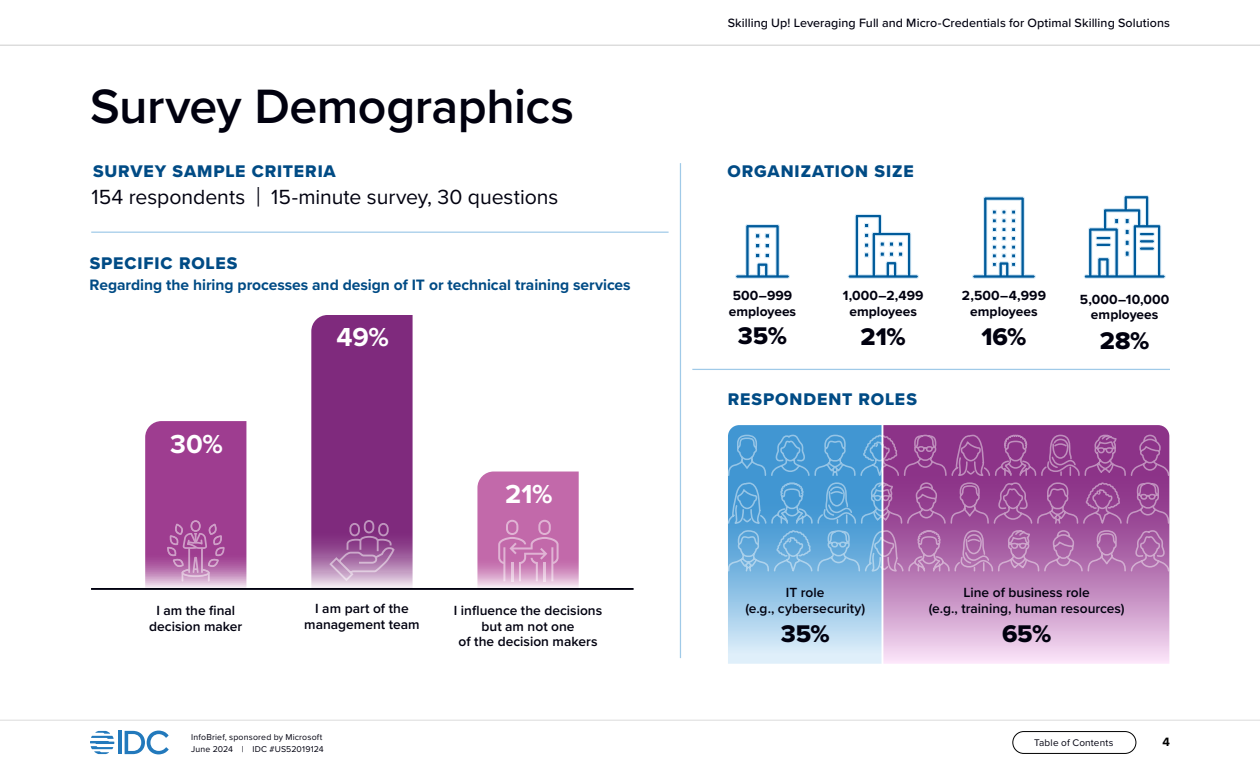
<style>
.page{position:relative;width:1260px;height:765px;background:#fff}
.page>*{position:absolute;margin:0;border:0;box-sizing:border-box;transform-origin:0 0}
.t1{font:600 50px "Proxima Nova";letter-spacing:-.01em;color:#01010f}
.t2{font:700 27px "Proxima Nova";color:#fff}
.t3{font:25px "Proxima Nova Extrabld";letter-spacing:-.005em;color:#01010f}
.t4{font:21.25px "Proxima Nova";color:#01010f}
.t5{font:17.5px "Proxima Nova Extrabld";letter-spacing:.05em;color:#004b85}
.t6{font:700 15.62px "Proxima Nova";letter-spacing:-.005em;color:#004b85}
.t7{font:600 13.75px/15.6px "Proxima Nova";color:#01010f;text-align:center}
.t8{font:700 13.75px/15.6px "Proxima Nova";color:#01010f;text-align:center}
.t9{font:500 12.5px "Proxima Nova";letter-spacing:.005em;color:#01010f}
.t10{font:700 12.5px "Proxima Nova";color:#000}
.t11{font:10px "Proxima Nova";letter-spacing:.015em;color:#01010f}
.t12{font:8.75px/12.5px "Proxima Nova";letter-spacing:.02em;color:#01010f}
.s1{font-size:27.62px}
</style>
<div class="page">
<hr style="left:0;top:720px;width:1260px;height:1px;background:#dbdbdb">
<hr style="left:118px;top:731px;width:4px;height:23px;background:#2279bc">
<svg style="left:125px;top:731px;width:44px;height:23px"></svg>
<svg style="left:90px;top:731px;width:24px;height:23px"></svg>
<div style="left:1013px;top:731px;width:123px;height:23px;border:1px solid #000;border-radius:11px"></div>
<hr style="left:0;top:45px;width:1260px;height:1px;background:#ccc">
<hr style="left:680px;top:163px;width:1px;height:495px;background:#4196d2">
<hr style="left:91px;top:232px;width:578px;height:1px;background:#4196d2">
<hr style="left:692px;top:369px;width:478px;height:1px;background:#4196d2">
<svg style="left:972px;top:196px;width:64px;height:83px"></svg>
<svg style="left:735px;top:224px;width:55px;height:55px"></svg>
<svg style="left:1084px;top:195px;width:82px;height:84px"></svg>
<svg style="left:847px;top:214px;width:72px;height:65px"></svg>
<hr style="left:91px;top:588px;width:543px;height:2px;background:#01010f">
<svg style="left:477px;top:472px;width:102px;height:116px"></svg>
<svg style="left:145px;top:421px;width:101px;height:167px"></svg>
<svg style="left:728px;top:425px;width:442px;height:239px"></svg>
<svg style="left:311px;top:315px;width:102px;height:273px"></svg>
<h1 class="t1" style="left:90px;top:77px;width:486px">Survey Demographics</h1>
<p class="t5" style="left:93px;top:158px;width:244px">SURVEY SAMPLE CRITERIA</p>
<h3 class="t4" style="left:92px;top:185px;width:468px">154 respondents <span class="s1">|</span> 15-minute survey, 30 questions</h3>
<p class="t5" style="left:90px;top:250px;width:149px">SPECIFIC ROLES</p>
<p class="t6" style="left:90px;top:274px;width:543px">Regarding the hiring processes and design of IT or technical training services</p>
<h2 class="t2" style="left:170px;top:423px;width:54px">30%</h2>
<p class="t7" style="left:149px;top:603px;width:95px">I am the final decision maker</p>
<h2 class="t2" style="left:337px;top:317px;width:54px">49%</h2>
<h2 class="t2" style="left:505px;top:474px;width:49px">21%</h2>
<p class="t7" style="left:304px;top:601px;width:117px">I am part of the management team</p>
<p class="t7" style="left:454px;top:603px;width:150px">I influence the decisions but am not one<br>of the decision makers</p>
<p class="t9" style="left:728px;top:15px;width:444px">Skilling Up! Leveraging Full and Micro-Credentials for Optimal Skilling Solutions</p>
<p class="t5" style="left:728px;top:158px;width:188px">ORGANIZATION SIZE</p>
<p class="t8" style="left:729px;top:287px;width:69px;text-align:left">500–999 employees</p>
<h3 class="t3" style="left:738px;top:317px;width:51px">35%</h3>
<p class="t8" style="left:843px;top:287px;width:82px">1,000–2,499 employees</p>
<h3 class="t3" style="left:861px;top:318px;width:47px">21%</h3>
<p class="t5" style="left:728px;top:386px;width:191px">RESPONDENT ROLES</p>
<p class="t8" style="left:962px;top:287px;width:86px">2,500–4,999 employees</p>
<h3 class="t3" style="left:981px;top:318px;width:47px">16%</h3>
<p class="t8" style="left:1080px;top:291px;width:91px">5,000–10,000 employees</p>
<h3 class="t3" style="left:1100px;top:322px;width:51px">28%</h3>
<p class="t7" style="left:745px;top:585px;width:121px">IT role<br>(e.g., cybersecurity)</p>
<h3 class="t3" style="left:781px;top:615px;width:51px">35%</h3>
<p class="t7" style="left:929px;top:585px;width:197px">Line of business role<br>(e.g., training, human resources)</p>
<h3 class="t3" style="left:1002px;top:615px;width:51px">65%</h3>
<p class="t12" style="left:191px;top:731px;width:134px">InfoBrief, sponsored by Microsoft<br>June 2024 | IDC #US52019124</p>
<p class="t11" style="left:1034px;top:737px;width:81px">Table of Contents</p>
<p class="t10" style="left:1163px;top:733px;width:9px">4</p>
</div>
